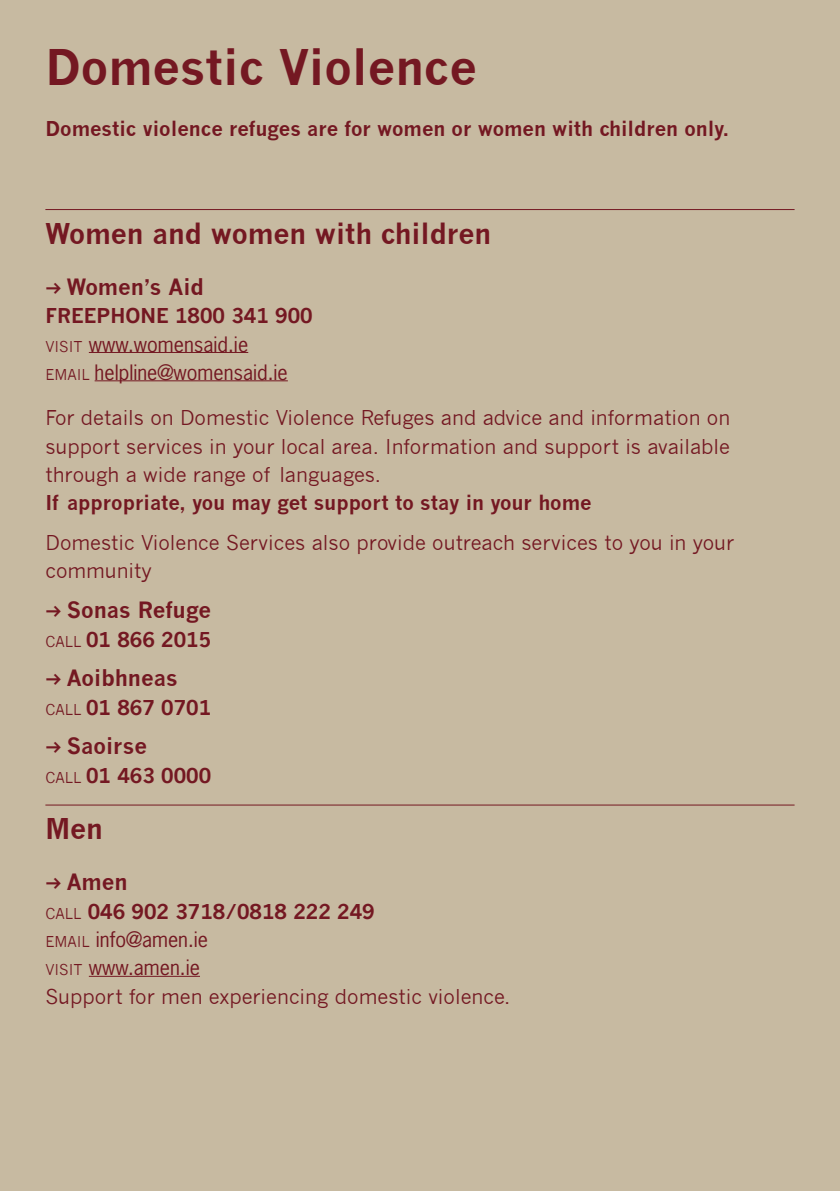
<style>
.page{position:relative;width:840px;height:1191px;background:#fff}
.page>*{position:absolute;margin:0;border:0;box-sizing:border-box;transform-origin:0 0}
.t1{font:700 48px "News Gothic";color:#741822}
.t2{font:700 28px "News Gothic";color:#741822}
.t3{font:700 22px "News Gothic";color:#741822}
.t4{font:20px/28.4px "News Gothic";color:#741822;text-align:justify}
.t5{font:700 20px "News Gothic";color:#741822}
.t6{font:20px/28.4px "News Gothic Std";color:#741822}
.s1{font-family:"Fedra Sans Std";font-weight:400}
.s2{font-family:"News Gothic";font-size:14.6px}
.s3{font-weight:400;font-size:14.6px}
</style>
<div class="page">
<div style="left:0;top:0;width:839px;height:1191px;background:#c7baa1"></div>
<hr style="left:45px;top:209px;width:749px;height:1px;background:#741822">
<hr style="left:89px;top:352px;width:159px;height:1px;background:#741822">
<hr style="left:95px;top:380px;width:193px;height:1px;background:#741822">
<hr style="left:45px;top:804px;width:749px;height:1px;background:#741822">
<hr style="left:89px;top:976px;width:111px;height:1px;background:#741822">
<h1 class="t1" style="left:45px;top:38px;width:433px">Domestic Violence</h1>
<p class="t5" style="left:45px;top:117px;width:684px">Domestic violence refuges are for women or women with children only.</p>
<h2 class="t2" style="left:45px;top:216px;width:447px">Women and women with children</h2>
<p class="t3" style="left:45px;top:273px;width:160px"><span class="s1">→</span> Women’s Aid</p>
<p class="t5" style="left:45px;top:304px;width:269px">FREEPHONE 1800 341 900</p>
<p class="t6" style="left:45px;top:330px;width:244px"><span class="s2">VISIT</span> www.womensaid.ie<br><span class="s2">EMAIL</span> helpline@womensaid.ie</p>
<p class="t4" style="left:45px;top:404px;width:686px">For details on Domestic Violence Refuges and advice and information on support services in your local area. Information and support is available through a wide range of languages.</p>
<p class="t5" style="left:45px;top:491px;width:547px">If appropriate, you may get support to stay in your home</p>
<p class="t4" style="left:45px;top:529px;width:690px">Domestic Violence Services also provide outreach services to you in your community</p>
<p class="t3" style="left:45px;top:596px;width:167px"><span class="s1">→</span> Sonas Refuge</p>
<p class="t5" style="left:45px;top:627px;width:167px"><span class="s3">CALL</span> 01 866 2015</p>
<p class="t3" style="left:45px;top:664px;width:134px"><span class="s1">→</span> Aoibhneas</p>
<p class="t5" style="left:45px;top:695px;width:167px"><span class="s3">CALL</span> 01 867 0701</p>
<p class="t3" style="left:45px;top:733px;width:103px"><span class="s1">→</span> Saoirse</p>
<p class="t5" style="left:45px;top:763px;width:167px"><span class="s3">CALL</span> 01 463 0000</p>
<h2 class="t2" style="left:45px;top:812px;width:59px">Men</h2>
<p class="t3" style="left:45px;top:869px;width:84px"><span class="s1">→</span> Amen</p>
<p class="t5" style="left:45px;top:899px;width:330px"><span class="s3">CALL</span> 046 902 3718/0818 222 249</p>
<p class="t6" style="left:45px;top:925px;width:164px"><span class="s2">EMAIL</span> info@amen.ie<br><span class="s2">VISIT</span> www.amen.ie</p>
<p class="t4" style="left:45px;top:982px;width:466px">Support for men experiencing domestic violence.</p>
</div>
